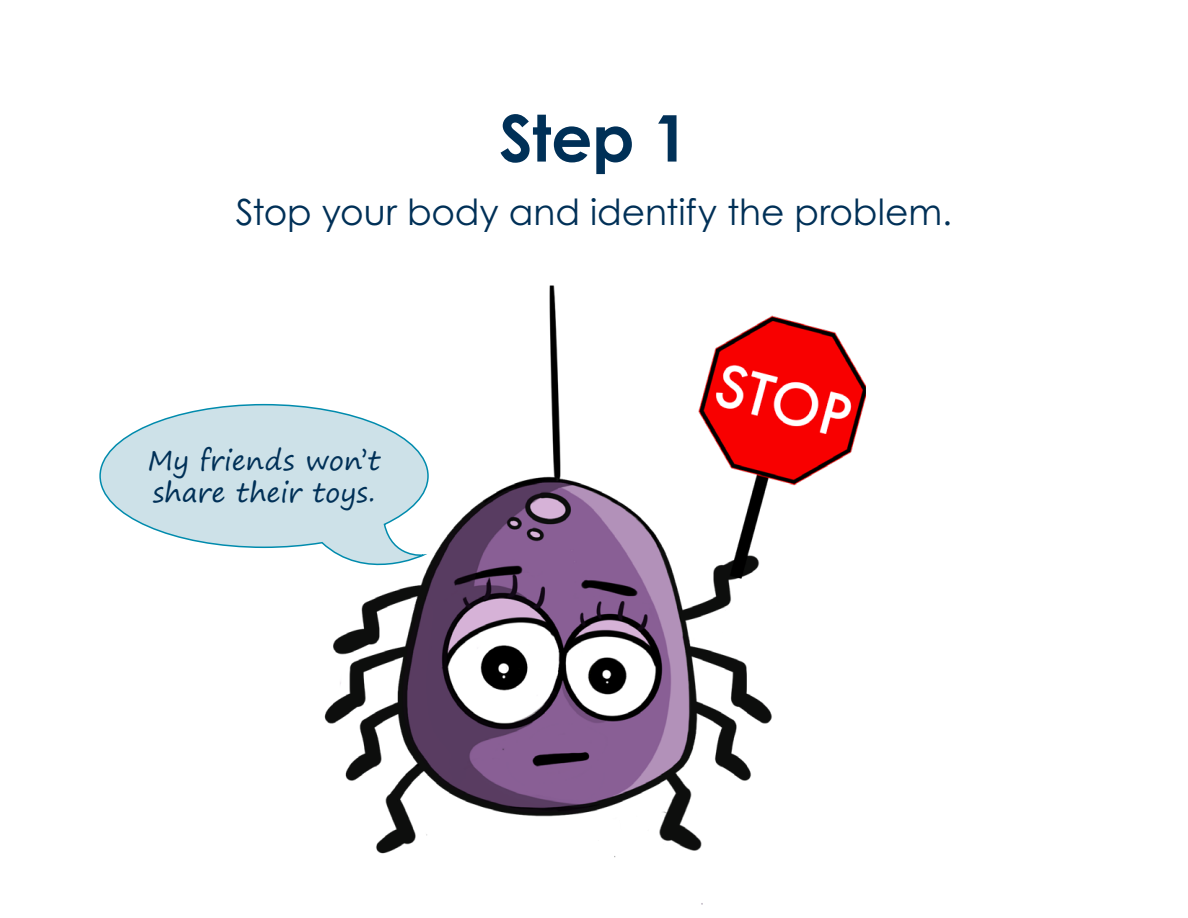
<style>
.page{position:relative;width:1188px;height:918px;background:#fff}
.page>*{position:absolute;margin:0;border:0;box-sizing:border-box;transform-origin:0 0}
.t1{font:700 64.5px "Century Gothic Pro";color:#003057}
.t2{font:36px "Century Gothic Pro";color:#003057}
.t3{font:27px/32.4px "Segoe Print";letter-spacing:.005em;color:#003057}
</style>
<div class="page">
<img style="left:324px;top:285px;width:542px;height:620px">
<svg style="left:99px;top:403px;width:331px;height:180px"></svg>
<p class="t1" style="left:499px;top:98px;width:191px">Step 1</p>
<p class="t2" style="left:236px;top:190px;width:718px">Stop your body and identify the problem.</p>
<p class="t3" style="left:148px;top:444px;width:234px">My friends won’t share their toys.</p>
</div>
